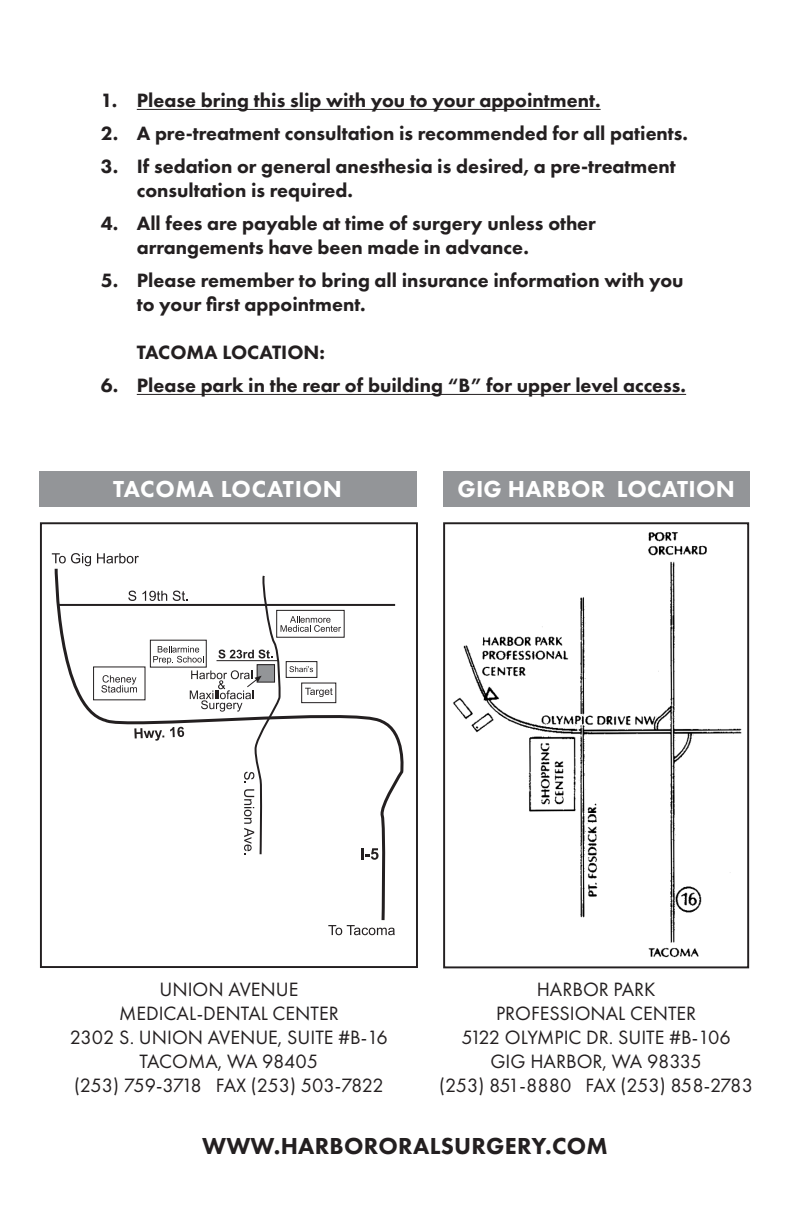
<style>
.page{position:relative;width:792px;height:1224px;background:#fff}
.page>*{position:absolute;margin:0;border:0;box-sizing:border-box;transform-origin:0 0}
.t1{font:800 24px "Futura PT";letter-spacing:.01em;color:#231f20}
.t2{font:800 24px "Futura PT";letter-spacing:.01em;color:#fff}
.t3{font:800 24px "Futura PT";letter-spacing:.03em;color:#fff}
.t4{font:800 20px/24px "Futura PT";color:#231f20}
.t5{font:20px/24px "Futura PT";color:#231f20;text-align:center}
.t6{font:20px "Futura PT";letter-spacing:-.035em;color:#231f20}
</style>
<div class="page">
<svg style="left:56px;top:573px;width:341px;height:283px"></svg>
<div style="left:257px;top:665px;width:18px;height:17px;background:#939598"></div>
<div style="left:257px;top:664px;width:18px;height:18px;border:1px solid #231f20"></div>
<hr style="left:217px;top:660px;width:62px;height:1px;background:#231f20">
<svg style="left:218px;top:650px;width:55px;height:8px"></svg>
<svg style="left:128px;top:591px;width:8px;height:10px"></svg>
<svg style="left:142px;top:591px;width:25px;height:10px"></svg>
<svg style="left:173px;top:591px;width:15px;height:10px"></svg>
<svg style="left:361px;top:848px;width:18px;height:12px"></svg>
<svg style="left:134px;top:728px;width:30px;height:13px"></svg>
<svg style="left:170px;top:727px;width:14px;height:10px"></svg>
<svg style="left:52px;top:553px;width:39px;height:13px"></svg>
<svg style="left:97px;top:553px;width:42px;height:10px"></svg>
<svg style="left:328px;top:925px;width:67px;height:10px"></svg>
<svg style="left:244px;top:772px;width:10px;height:11px"></svg>
<svg style="left:244px;top:789px;width:10px;height:65px"></svg>
<svg style="left:101px;top:675px;width:36px;height:18px"></svg>
<div style="left:277px;top:610px;width:67px;height:27px;border:1px solid #231f20"></div>
<svg style="left:281px;top:616px;width:60px;height:16px"></svg>
<svg style="left:190px;top:670px;width:72px;height:42px"></svg>
<div style="left:40px;top:522px;width:378px;height:446px;border:2px solid #231f20"></div>
<div style="left:301px;top:683px;width:35px;height:20px;border:1px solid #231f20"></div>
<svg style="left:305px;top:688px;width:28px;height:9px"></svg>
<svg style="left:153px;top:646px;width:51px;height:18px"></svg>
<div style="left:286px;top:661px;width:31px;height:17px;border:1px solid #231f20"></div>
<svg style="left:289px;top:666px;width:24px;height:6px"></svg>
<hr style="left:137px;top:109px;width:464px;height:1px;background:#231f20">
<hr style="left:137px;top:394px;width:549px;height:1px;background:#231f20">
<img style="left:451px;top:531px;width:291px;height:438px">
<div style="left:443px;top:522px;width:306px;height:446px;border:2px solid #231f20"></div>
<div style="left:39px;top:471px;width:378px;height:35px;background:#939598"></div>
<div style="left:443px;top:471px;width:306px;height:35px;background:#939598"></div>
<p class="t4" style="left:101px;top:88px;width:501px">1. Please bring this slip with you to your appointment.</p>
<p class="t4" style="left:101px;top:121px;width:589px">2. A pre-treatment consultation is recommended for all patients.</p>
<p class="t4" style="left:137px;top:154px;width:540px;text-indent:-36px">3. If sedation or general anesthesia is desired, a pre-treatment consultation is required.</p>
<p class="t4" style="left:137px;top:211px;width:460px;text-indent:-36px">4. All fees are payable at time of surgery unless other arrangements have been made in advance.</p>
<p class="t4" style="left:137px;top:268px;width:548px;text-indent:-36px">5. Please remember to bring all insurance information with you to your first appointment.</p>
<p class="t4" style="left:137px;top:340px;width:190px">TACOMA LOCATION:</p>
<p class="t4" style="left:101px;top:373px;width:587px">6. Please park in the rear of building “B” for upper level access.</p>
<p class="t3" style="left:113px;top:474px;width:231px">TACOMA LOCATION</p>
<p class="t2" style="left:457px;top:474px;width:279px">GIG HARBOR LOCATION</p>
<p class="t5" style="left:119px;top:977px;width:221px">UNION AVENUE<br>MEDICAL-DENTAL CENTER</p>
<p class="t5" style="left:70px;top:1025px;width:319px">2302 S. UNION AVENUE, SUITE #B-16</p>
<p class="t5" style="left:140px;top:1049px;width:180px">TACOMA, WA 98405</p>
<p class="t6" style="left:74px;top:1073px;width:311px">(253) 759-3718 FAX (253) 503-7822</p>
<p class="t5" style="left:496px;top:977px;width:202px">HARBOR PARK<br>PROFESSIONAL CENTER</p>
<p class="t5" style="left:461px;top:1025px;width:271px">5122 OLYMPIC DR. SUITE #B-106</p>
<p class="t5" style="left:490px;top:1049px;width:213px">GIG HARBOR, WA 98335</p>
<p class="t5" style="left:439px;top:1073px;width:315px">(253) 851-8880 FAX (253) 858-2783</p>
<p class="t1" style="left:202px;top:1131px;width:407px">WWW.HARBORORALSURGERY.COM</p>
</div>
